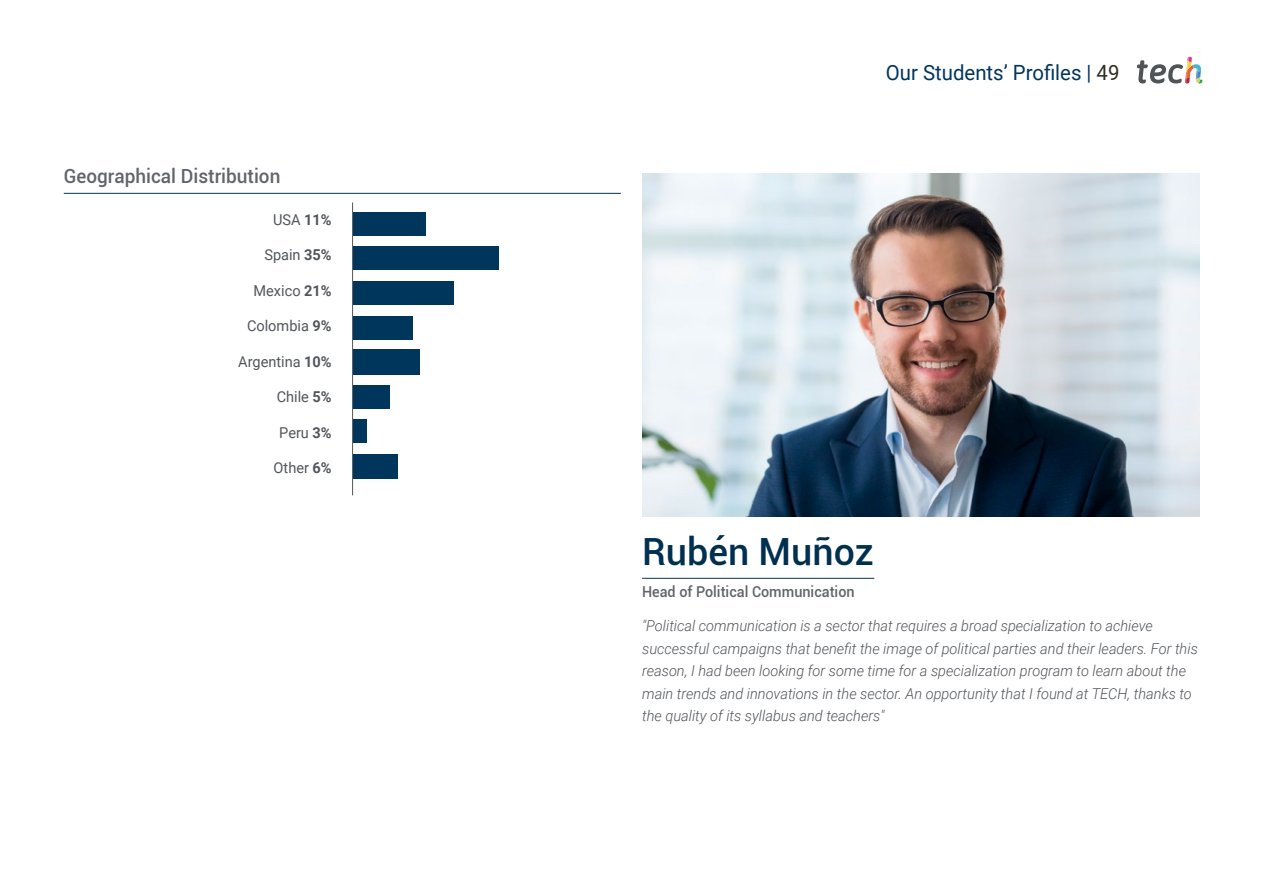
<style>
.page{position:relative;width:1263px;height:893px;background:#fff}
.page>*{position:absolute;margin:0;border:0;box-sizing:border-box;transform-origin:0 0}
.t1{font:500 37.5px "Roboto";color:#003050}
.t2{font:21px "Roboto";color:#00355e}
.t3{font:500 19.5px "Roboto";color:#61646a}
.t4{font:italic 300 15px/22.5px "Roboto";color:#52555b}
.t5{font:15px "Roboto";color:#52555b}
.t6{font:500 15px "Roboto";color:#61646a;scale:.96 1}
.s1{font-weight:700}
.s2{color:#312e20}
</style>
<div class="page">
<hr style="left:642px;top:578px;width:232px;height:1px;background:#00355c">
<img style="left:642px;top:174px;width:557px;height:343px">
<div style="left:353px;top:212px;width:73px;height:24px;background:#00355c"></div>
<div style="left:353px;top:247px;width:145px;height:23px;background:#00355c"></div>
<div style="left:353px;top:281px;width:101px;height:24px;background:#00355c"></div>
<div style="left:353px;top:385px;width:37px;height:24px;background:#00355c"></div>
<div style="left:353px;top:316px;width:59px;height:23px;background:#00355c"></div>
<div style="left:353px;top:420px;width:13px;height:23px;background:#00355c"></div>
<div style="left:353px;top:350px;width:67px;height:25px;background:#00355c"></div>
<div style="left:353px;top:454px;width:45px;height:24px;background:#00355c"></div>
<hr style="left:352px;top:203px;width:1px;height:292px;background:#52555b">
<hr style="left:64px;top:193px;width:557px;height:1px;background:#00355c">
<svg style="left:1137px;top:57px;width:65px;height:27px"></svg>
<h3 class="t3" style="left:64px;top:162px;width:218px">Geographical Distribution</h3>
<p class="t5" style="left:273px;top:209px;width:60px">USA <span class="s1">11%</span></p>
<p class="t5" style="left:264px;top:244px;width:69px">Spain <span class="s1">35%</span></p>
<p class="t5" style="left:254px;top:280px;width:80px">Mexico <span class="s1">21%</span></p>
<p class="t5" style="left:247px;top:315px;width:86px">Colombia <span class="s1">9%</span></p>
<p class="t5" style="left:238px;top:351px;width:95px">Argentina <span class="s1">10%</span></p>
<p class="t5" style="left:277px;top:386px;width:56px">Chile <span class="s1">5%</span></p>
<p class="t5" style="left:279px;top:422px;width:54px">Peru <span class="s1">3%</span></p>
<p class="t5" style="left:274px;top:457px;width:60px">Other <span class="s1">6%</span></p>
<h2 class="t2" style="left:886px;top:57px;width:235px">Our Students’ Profiles | <span class="s2">49</span></h2>
<h1 class="t1" style="left:642px;top:525px;width:233px">Rubén Muñoz</h1>
<p class="t6" style="left:642px;top:581px;width:223px">Head of Political Communication</p>
<p class="t4" style="left:642px;top:614px;width:557px">"Political communication is a sector that requires a broad specialization to achieve successful campaigns that benefit the image of political parties and their leaders. For this reason, I had been looking for some time for a specialization program to learn about the main trends and innovations in the sector. An opportunity that I found at TECH, thanks to the quality of its syllabus and teachers"</p>
</div>
